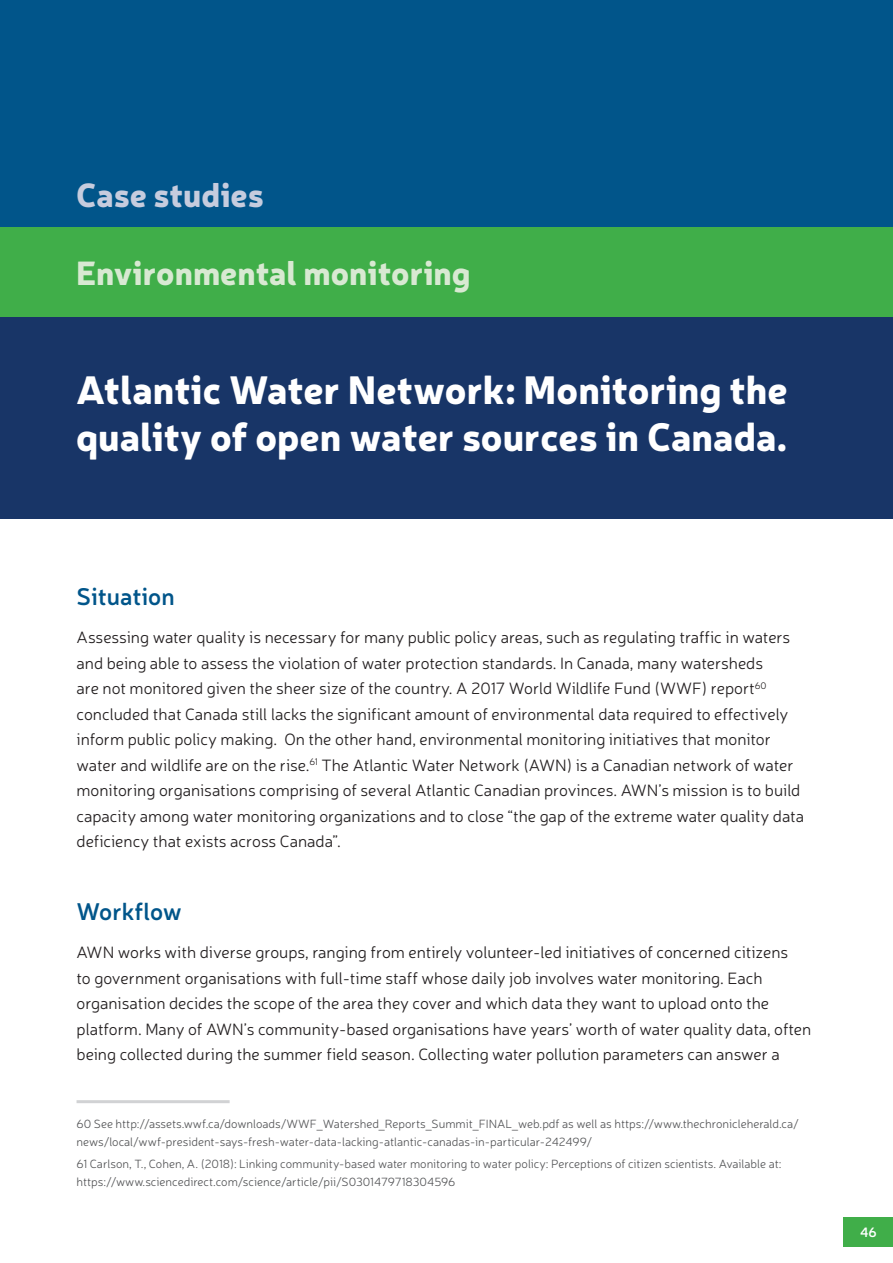
<style>
.page{position:relative;width:893px;height:1263px;background:#fff}
.page>*{position:absolute;margin:0;border:0;box-sizing:border-box;transform-origin:0 0}
.t1{font:900 39px/46.8px "Neris";color:#fff}
.t2{font:900 33px "Neris";color:#d8e9d2}
.t3{font:900 33px "Neris";color:#c6ccde}
.t4{font:600 24px "Neris";color:#01558a}
.t5{font:300 16.5px/25.5px "Neris";color:#231f20}
.t6{font:600 13.5px "Neris";color:#fff}
.t7{font:300 12px/18px "Neris";color:#57585a}
</style>
<div class="page">
<div style="left:843px;top:1217px;width:50px;height:30px;background:#40ae49"></div>
<div style="left:0;top:0;width:893px;height:519px;background:#01558a"></div>
<div style="left:0;top:227px;width:893px;height:158px;background:#40ae49"></div>
<div style="left:0;top:317px;width:893px;height:202px;background:#183567"></div>
<hr style="left:77px;top:1100px;width:153px;height:3px;background:#d1d2d4">
<h2 class="t3" style="left:76px;top:171px;width:189px">Case studies</h2>
<h2 class="t2" style="left:76px;top:249px;width:396px">Environmental monitoring</h2>
<h1 class="t1" style="left:76px;top:364px;width:713px">Atlantic Water Network: Monitoring the quality of open water sources in Canada.</h1>
<h3 class="t4" style="left:77px;top:580px;width:100px">Situation</h3>
<p class="t5" style="left:77px;top:624px;width:729px">Assessing water quality is necessary for many public policy areas, such as regulating traffic in waters and being able to assess the violation of water protection standards. In Canada, many watersheds<br>are not monitored given the sheer size of the country. A 2017 World Wildlife Fund (WWF) report<sup>60 </sup>concluded that Canada still lacks the significant amount of environmental data required to effectively inform public policy making. On the other hand, environmental monitoring initiatives that monitor water and wildlife are on the rise.<sup>61</sup> The Atlantic Water Network (AWN) is a Canadian network of water monitoring organisations comprising of several Atlantic Canadian provinces. AWN’s mission is to build capacity among water monitoring organizations and to close “the gap of the extreme water quality data deficiency that exists across Canada”.</p>
<h3 class="t4" style="left:77px;top:895px;width:107px">Workflow</h3>
<p class="t5" style="left:77px;top:939px;width:736px">AWN works with diverse groups, ranging from entirely volunteer-led initiatives of concerned citizens<br>to government organisations with full-time staff whose daily job involves water monitoring. Each organisation decides the scope of the area they cover and which data they want to upload onto the platform. Many of AWN’s community-based organisations have years’ worth of water quality data, often being collected during the summer field season. Collecting water pollution parameters can answer a</p>
<p class="t7" style="left:77px;top:1114px;width:724px">60 See http://assets.wwf.ca/downloads/WWF_Watershed_Reports_Summit_FINAL_web.pdf as well as https://www.thechronicleherald.ca/ news/local/wwf-president-says-fresh-water-data-lacking-atlantic-canadas-in-particular-242499/</p>
<p class="t7" style="left:77px;top:1155px;width:706px">61 Carlson, T., Cohen, A. (2018): Linking community-based water monitoring to water policy: Perceptions of citizen scientists. Available at: https://www.sciencedirect.com/science/article/pii/S0301479718304596</p>
<p class="t6" style="left:860px;top:1223px;width:18px">46</p>
</div>
